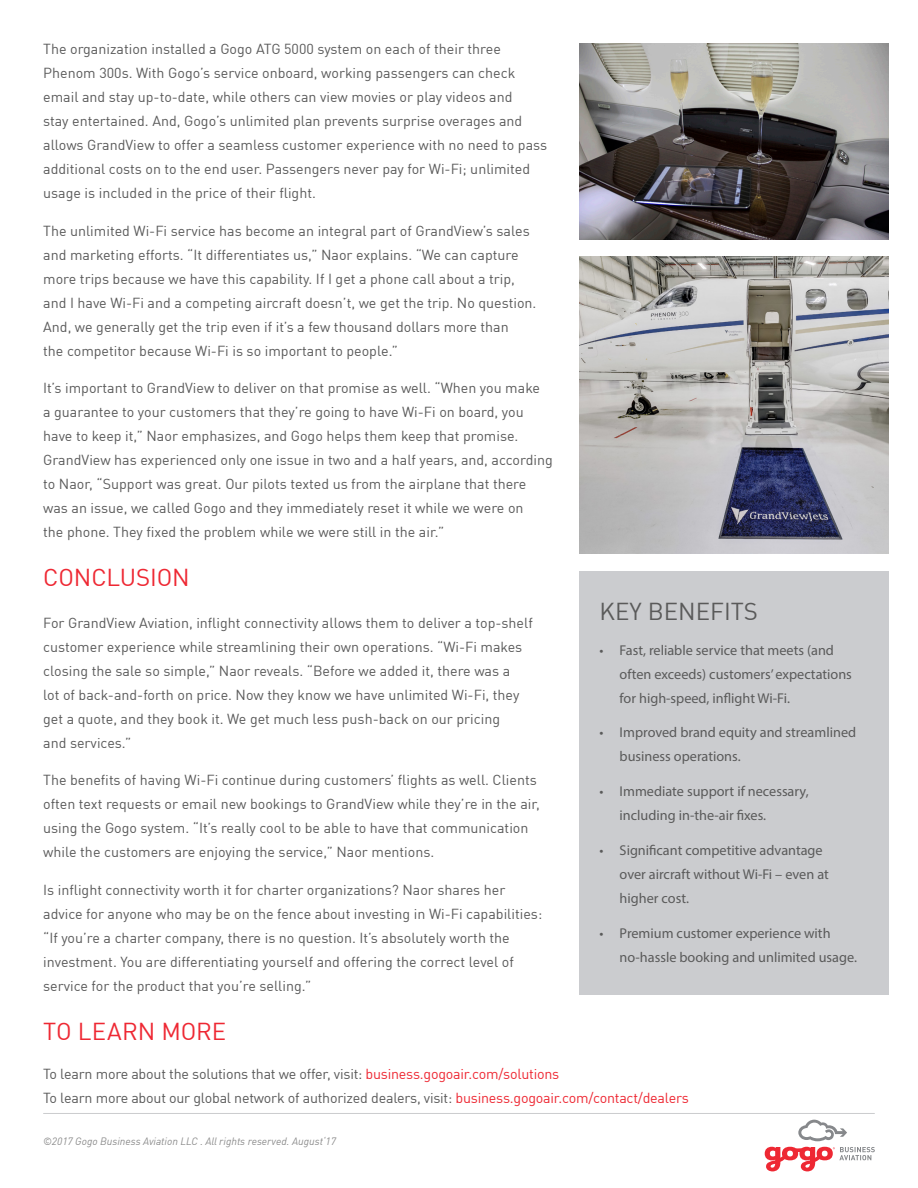
<style>
.page{position:relative;width:918px;height:1188px;background:#fff}
.page>*{position:absolute;margin:0;border:0;box-sizing:border-box;transform-origin:0 0}
.Subhead_red{font:24px "DIN Offc Pro";letter-spacing:-.005em;color:#ee2833}
.t1{font:24px "DIN Offc Pro";color:#5a5a5a}
.t2{font:14.25px/24px "DIN Offc Pro";color:#5a5a5a}
.t3{font:14.25px/24px "Myriad Pro";color:#5a5a5a}
.t4{font:italic 10.5px "DIN Offc Pro";color:#8c8c8c}
.s1{color:#ee2833}
</style>
<div class="page">
<svg style="left:765px;top:1120px;width:110px;height:51px"></svg>
<hr style="left:43px;top:1113px;width:832px;height:1px;background:#cbcccf">
<div style="left:580px;top:571px;width:309px;height:424px;background:#cbcccf"></div>
<img style="left:580px;top:43px;width:309px;height:197px">
<img style="left:580px;top:256px;width:309px;height:298px">
<p class="t2" style="left:43px;top:36px;width:506px">The organization installed a Gogo ATG 5000 system on each of their three Phenom 300s. With Gogo’s service onboard, working passengers can check email and stay up-to-date, while others can view movies or play videos and<br>stay entertained. And, Gogo’s unlimited plan prevents surprise overages and allows GrandView to offer a seamless customer experience with no need to pass additional costs on to the end user. Passengers never pay for Wi-Fi; unlimited usage is included in the price of their flight.</p>
<p class="t2" style="left:43px;top:217px;width:495px">The unlimited Wi-Fi service has become an integral part of GrandView’s sales and marketing efforts. “It differentiates us,” Naor explains. “We can capture more trips because we have this capability. If I get a phone call about a trip, and I have Wi-Fi and a competing aircraft doesn’t, we get the trip. No question.<br>And, we generally get the trip even if it’s a few thousand dollars more than<br>the competitor because Wi-Fi is so important to people.”</p>
<p class="t2" style="left:43px;top:375px;width:511px">It’s important to GrandView to deliver on that promise as well. “When you make<br>a guarantee to your customers that they’re going to have Wi-Fi on board, you have to keep it,” Naor emphasizes, and Gogo helps them keep that promise.<br>GrandView has experienced only one issue in two and a half years, and, according to Naor, “Support was great. Our pilots texted us from the airplane that there was an issue, we called Gogo and they immediately reset it while we were on<br>the phone. They fixed the problem while we were still in the air.”</p>
<p class="Subhead_red" style="left:43px;top:559px;width:148px">CONCLUSION</p>
<p class="t2" style="left:43px;top:609px;width:491px">For GrandView Aviation, inflight connectivity allows them to deliver a top-shelf customer experience while streamlining their own operations. “Wi-Fi makes closing the sale so simple,” Naor reveals. “Before we added it, there was a<br>lot of back-and-forth on price. Now they know we have unlimited Wi-Fi, they get a quote, and they book it. We get much less push-back on our pricing<br>and services.”</p>
<p class="t2" style="left:43px;top:767px;width:498px">The benefits of having Wi-Fi continue during customers’ flights as well. Clients often text requests or email new bookings to GrandView while they’re in the air, using the Gogo system. “It’s really cool to be able to have that communication while the customers are enjoying the service,” Naor mentions.</p>
<p class="t2" style="left:43px;top:876px;width:501px">Is inflight connectivity worth it for charter organizations? Naor shares her advice for anyone who may be on the fence about investing in Wi-Fi capabilities: “If you’re a charter company, there is no question. It’s absolutely worth the investment. You are differentiating yourself and offering the correct level of service for the product that you’re selling.”</p>
<p class="t1" style="left:599px;top:592px;width:160px">KEY BENEFITS</p>
<p class="t3" style="left:620px;top:638px;width:234px;text-indent:-20px">• Fast, reliable service that meets (and often exceeds) customers’ expectations for high-speed, inflight Wi-Fi.</p>
<p class="t3" style="left:620px;top:720px;width:238px;text-indent:-20px">• Improved brand equity and streamlined business operations.</p>
<p class="t3" style="left:620px;top:779px;width:190px;text-indent:-20px">• Immediate support if necessary, including in-the-air fixes.</p>
<p class="t3" style="left:620px;top:838px;width:211px;text-indent:-20px">• Significant competitive advantage over aircraft without Wi‑Fi – even at higher cost.</p>
<p class="t3" style="left:620px;top:921px;width:239px;text-indent:-20px">• Premium customer experience with no‑hassle booking and unlimited usage.</p>
<p class="Subhead_red" style="left:43px;top:1013px;width:185px">TO LEARN MORE</p>
<p class="t2" style="left:43px;top:1061px;width:518px">To learn more about the solutions that we offer, visit: <span class="s1">business.gogoair.com/solutions</span></p>
<p class="t2" style="left:43px;top:1085px;width:647px">To learn more about our global network of authorized dealers, visit: <span class="s1">business.gogoair.com/contact/dealers</span></p>
<p class="t4" style="left:43px;top:1133px;width:294px">©2017 Gogo Business Aviation LLC . All rights reserved. August‘17</p>
</div>
